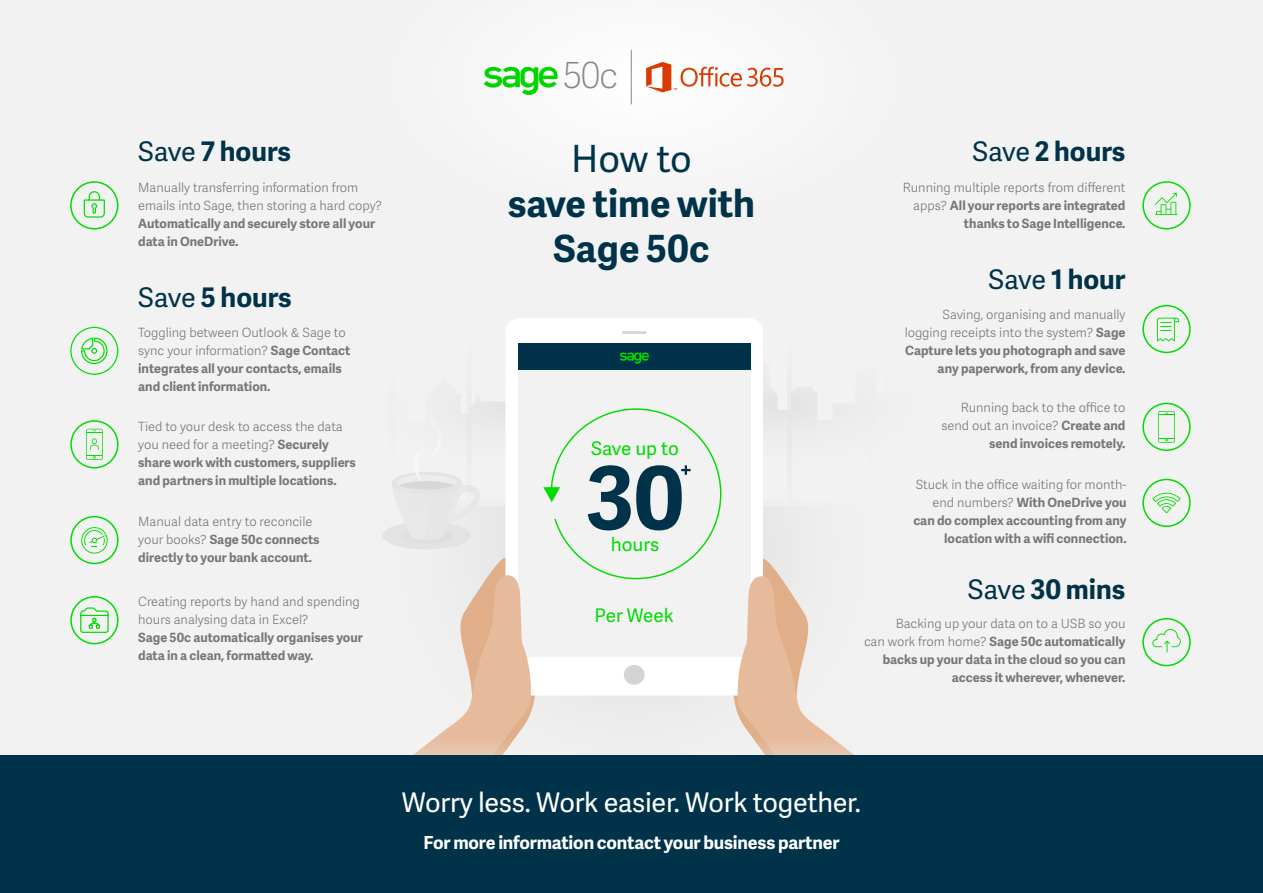
<style>
.page{position:relative;width:1263px;height:893px;background:#fff}
.page>*{position:absolute;margin:0;border:0;box-sizing:border-box;transform-origin:0 0}
.t1{font:700 37.5px/45px "Adelle Sans SAGE";color:#003349;text-align:center}
.t2{font:37.5px "Adelle Sans SAGE";color:#003349}
.t3{font:36px "Adelle Sans SAGE Th";color:#8e8a86}
.t4{font:700 27px "Adelle Sans SAGE";color:#003349}
.t5{font:27px "Adelle Sans SAGE";letter-spacing:-.01em;color:#fff}
.t6{font:18.75px "Adelle Sans SAGE";color:#00dc00}
.t7{font:700 18px "Adelle Sans SAGE";letter-spacing:-.01em;color:#fff}
.t8{font:700 12.75px/18px "Adelle Sans SAGE";color:#75787b}
.t9{font:12.75px/18px "Adelle Sans SAGE Lt";color:#75787b}
.s1{font-weight:400}
.s2{font-family:"Adelle Sans SAGE";font-weight:700}
.s3{font-family:"Adelle Sans SAGE Lt";font-weight:400}
</style>
<div class="page">
<div style="left:0;top:0;width:1263px;height:757px;background:#f2f2f2"></div>
<svg style="left:482px;top:390px;width:335px;height:43px"></svg>
<svg style="left:360px;top:507px;width:545px;height:249px"></svg>
<svg style="left:382px;top:402px;width:100px;height:147px"></svg>
<svg style="left:367px;top:558px;width:184px;height:198px"></svg>
<svg style="left:717px;top:559px;width:180px;height:197px"></svg>
<div style="left:505px;top:318px;width:258px;height:377px;background:#fff"></div>
<div style="left:518px;top:343px;width:232px;height:314px;background:#f2f2f2"></div>
<svg style="left:622px;top:331px;width:25px;height:3px"></svg>
<div style="left:518px;top:343px;width:232px;height:27px;background:#003349"></div>
<div style="left:624px;top:665px;width:21px;height:20px;background:#d4d4d4;border-radius:50%"></div>
<svg style="left:367px;top:575px;width:164px;height:181px"></svg>
<svg style="left:738px;top:576px;width:160px;height:180px"></svg>
<svg style="left:620px;top:352px;width:29px;height:12px"></svg>
<svg style="left:543px;top:408px;width:179px;height:172px"></svg>
<div style="left:449px;top:41px;width:371px;height:72px;background:#fff"></div>
<svg style="left:484px;top:67px;width:74px;height:28px"></svg>
<hr style="left:631px;top:50px;width:1px;height:54px;background:#8e8a86">
<div style="left:0;top:756px;width:1263px;height:137px;background:#003349"></div>
<hr style="left:165px;top:7px;width:2px;height:75px;background:#c7c7c7">
<img style="left:73px;top:181px;width:46px;height:27px">
<hr style="left:751px;top:7px;width:2px;height:75px;background:#c7c7c7">
<svg style="left:646px;top:62px;width:138px;height:31px"></svg>
<div style="left:70px;top:181px;width:48px;height:48px;border:2px solid #00dc00;border-radius:50%"></div>
<svg style="left:83px;top:191px;width:22px;height:27px"></svg>
<svg style="left:81px;top:527px;width:27px;height:27px"></svg>
<div style="left:70px;top:516px;width:49px;height:48px;border:2px solid #00dc00;border-radius:50%"></div>
<svg style="left:86px;top:429px;width:17px;height:31px"></svg>
<div style="left:70px;top:420px;width:49px;height:48px;border:2px solid #00dc00;border-radius:50%"></div>
<div style="left:70px;top:327px;width:48px;height:48px;border:1px solid #00dc00;border-radius:50%"></div>
<svg style="left:81px;top:337px;width:27px;height:28px"></svg>
<div style="left:70px;top:596px;width:49px;height:48px;border:2px solid #00dc00;border-radius:50%"></div>
<svg style="left:80px;top:607px;width:29px;height:26px"></svg>
<svg style="left:1155px;top:193px;width:22px;height:22px"></svg>
<div style="left:1142px;top:181px;width:49px;height:48px;border:2px solid #00dc00;border-radius:50%"></div>
<svg style="left:1157px;top:318px;width:22px;height:24px"></svg>
<div style="left:1142px;top:305px;width:49px;height:48px;border:2px solid #00dc00;border-radius:50%"></div>
<svg style="left:1152px;top:493px;width:28px;height:20px"></svg>
<div style="left:1142px;top:479px;width:49px;height:48px;border:2px solid #00dc00;border-radius:50%"></div>
<svg style="left:1152px;top:629px;width:29px;height:23px"></svg>
<div style="left:1142px;top:618px;width:49px;height:48px;border:2px solid #00dc00;border-radius:50%"></div>
<div style="left:1142px;top:403px;width:49px;height:48px;border:2px solid #00dc00;border-radius:50%"></div>
<svg style="left:1158px;top:411px;width:17px;height:32px"></svg>
<h3 class="t4" style="left:138px;top:131px;width:154px"><span class="s1">Save</span> 7 hours</h3>
<p class="t9" style="left:138px;top:178px;width:245px">Manually transferring information from emails into Sage, then storing a hard copy?</p>
<p class="t8" style="left:138px;top:214px;width:238px">Automatically and securely store all your data in OneDrive.</p>
<h3 class="t4" style="left:138px;top:277px;width:155px"><span class="s1">Save</span> 5 hours</h3>
<p class="t9" style="left:138px;top:323px;width:214px">Toggling between Outlook &amp; Sage to sync your information? <span class="s2">Sage Contact</span></p>
<p class="t8" style="left:138px;top:359px;width:205px">integrates all your contacts, emails and client information.</p>
<p class="t9" style="left:138px;top:417px;width:206px">Tied to your desk to access the data you need for a meeting? <span class="s2">Securely</span></p>
<p class="t8" style="left:138px;top:453px;width:219px">share work with customers, suppliers and partners in multiple locations.</p>
<p class="t9" style="left:138px;top:512px;width:176px">Manual data entry to reconcile</p>
<p class="t8" style="left:138px;top:530px;width:183px"><span class="s3">your books?</span> Sage 50c connects directly to your bank account.</p>
<p class="t9" style="left:138px;top:592px;width:223px">Creating reports by hand and spending hours analysing data in Excel?</p>
<p class="t8" style="left:138px;top:628px;width:226px">Sage 50c automatically organises your data in a clean, formatted way.</p>
<h2 class="t3" style="left:563px;top:49px;width:56px">50c</h2>
<h1 class="t2" style="left:571px;top:132px;width:122px">How to</h1>
<h1 class="t1" style="left:508px;top:179px;width:249px">save time with<br>Sage 50c</h1>
<h3 class="t6" style="left:591px;top:435px;width:89px">Save up to</h3>
<h3 class="t6" style="left:611px;top:531px;width:50px">hours</h3>
<h3 class="t6" style="left:595px;top:602px;width:80px">Per Week</h3>
<h3 class="t4" style="left:972px;top:131px;width:155px"><span class="s1">Save</span> 2 hours</h3>
<p class="t9" style="left:903px;top:178px;width:224px">Running multiple reports from different</p>
<p class="t8" style="left:913px;top:196px;width:214px;text-align:right"><span class="s3">apps?</span> All your reports are integrated thanks to Sage Intelligence.</p>
<h3 class="t4" style="left:988px;top:260px;width:138px"><span class="s1">Save</span> 1 hour</h3>
<p class="t9" style="left:905px;top:305px;width:222px;text-align:right">Saving, organising and manually logging receipts into the system? <span class="s2">Sage</span></p>
<p class="t8" style="left:905px;top:341px;width:222px;text-align:right">Capture lets you photograph and save any paperwork, from any device.</p>
<p class="t9" style="left:941px;top:398px;width:186px;text-align:right">Running back to the office to send out an invoice? <span class="s2">Create and</span></p>
<p class="t8" style="left:989px;top:434px;width:138px">send invoices remotely.</p>
<p class="t9" style="left:916px;top:475px;width:212px">Stuck in the office waiting for month-</p>
<p class="t8" style="left:913px;top:492px;width:215px;text-align:right"><span class="s3">end numbers?</span> With OneDrive you can do complex accounting from any location with a wifi connection.</p>
<h3 class="t4" style="left:968px;top:570px;width:159px"><span class="s1">Save</span> 30 mins</h3>
<p class="t9" style="left:896px;top:614px;width:231px">Backing up your data on to a USB so you</p>
<p class="t8" style="left:864px;top:632px;width:263px;text-align:right"><span class="s3">can work from home?</span> Sage 50c automatically backs up your data in the cloud so you can access it wherever, whenever.</p>
<h3 class="t5" style="left:402px;top:783px;width:461px">Worry less. Work easier. Work together.</h3>
<h3 class="t7" style="left:423px;top:829px;width:417px">For more information contact your business partner</h3>
</div>
